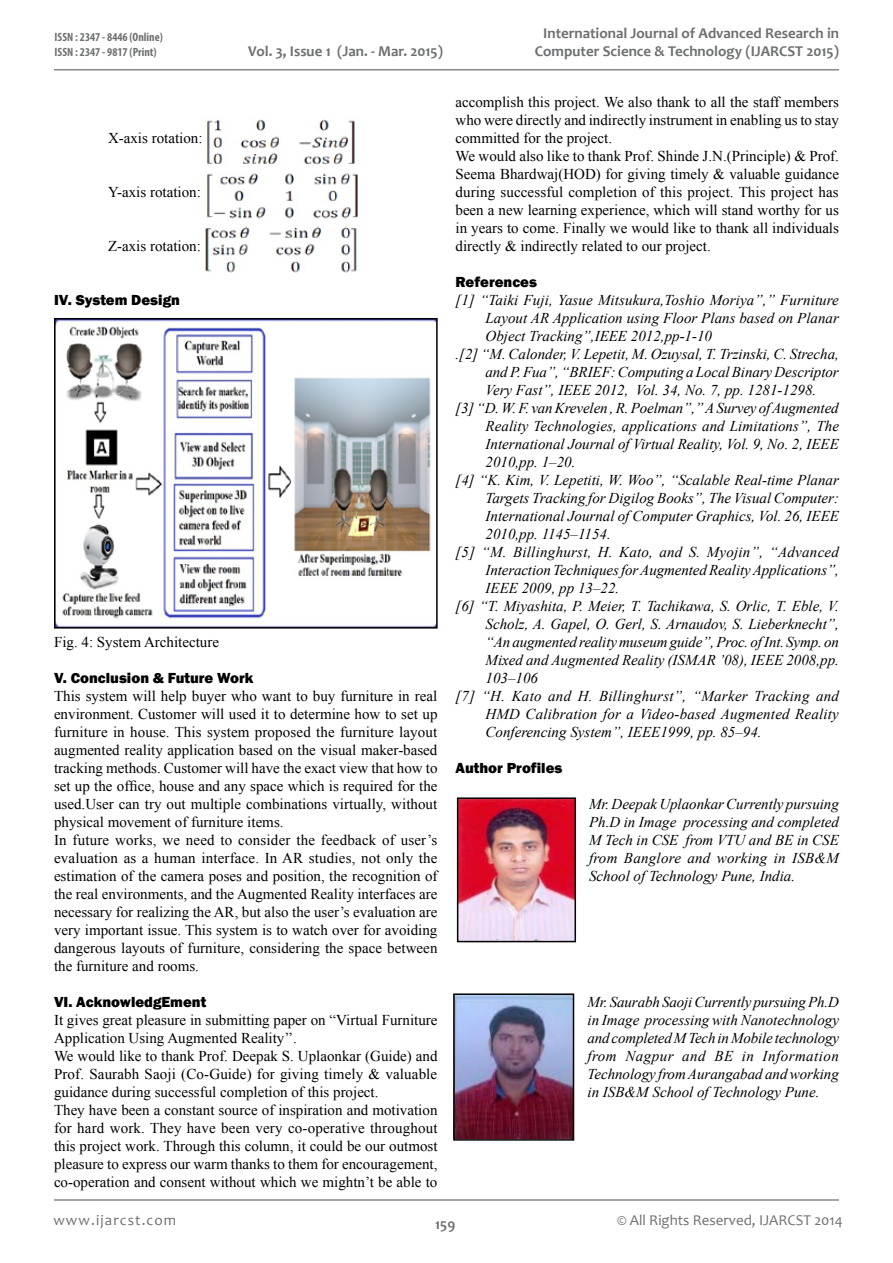
<style>
.page{position:relative;width:893px;height:1263px;background:#fff}
.page>*{position:absolute;margin:0;border:0;box-sizing:border-box;transform-origin:0 0}
.t1{font:15px/18px "Times New Roman";color:#000}
.t2{font:italic 15px/18px "Times New Roman";color:#000;text-align:justify}
.t3{font:700 15px/18px "Candara";color:#6d6f71;text-align:center}
.t4{font:800 15px "Franklin Gothic";color:#000}
.t5{font:italic 15px "Times New Roman";letter-spacing:.02em;color:#000}
.t6{font:15px "Candara";color:#6d6f71}
.t7{font:15px "Candara";letter-spacing:.075em;color:#6d6f71}
.t8{font:700 condensed 12px/14.4px "Myriad Pro";color:#6d6f71}
</style>
<div class="page">
<hr style="left:54px;top:69px;width:785px;height:2px;background:#86888b">
<hr style="left:54px;top:1199px;width:785px;height:2px;background:#86888b">
<img style="left:205px;top:119px;width:153px;height:154px">
<img style="left:57px;top:321px;width:378px;height:304px">
<div style="left:54px;top:318px;width:384px;height:310px;border:2px solid #000"></div>
<img style="left:460px;top:800px;width:113px;height:139px">
<div style="left:457px;top:797px;width:119px;height:145px;border:2px solid #000"></div>
<img style="left:456px;top:996px;width:115px;height:142px">
<div style="left:453px;top:993px;width:121px;height:148px;border:2px solid #000"></div>
<p class="t8" style="left:55px;top:30px;width:110px">ISSN : 2347 - 8446 (Online)<br>ISSN : 2347 - 9817 (Print)</p>
<p class="t3" style="left:248px;top:42px;width:196px">Vol. 3, Issue 1 (Jan. - Mar. 2015)</p>
<p class="t3" style="left:535px;top:24px;width:306px">International Journal of Advanced Research in<br>Computer Science &amp; Technology (IJARCST 2015)</p>
<p class="t1" style="left:108px;top:128px;width:96px">X-axis rotation:</p>
<p class="t1" style="left:108px;top:182px;width:94px">Y-axis rotation:</p>
<p class="t1" style="left:108px;top:236px;width:94px">Z-axis rotation:</p>
<p class="t4" style="left:54px;top:290px;width:128px">IV. System Design</p>
<p class="t1" style="left:54px;top:632px;width:166px">Fig. 4: System Architecture</p>
<p class="t4" style="left:54px;top:668px;width:201px">V. Conclusion &amp; Future Work</p>
<p class="t1" style="left:54px;top:686px;width:385px">This system will help buyer who want to buy furniture in real environment. Customer will used it to determine how to set up furniture in house. This system proposed the furniture layout augmented reality application based on the visual maker-based tracking methods. Customer will have the exact view that how to set up the office, house and any space which is required for the used.User can try out multiple combinations virtually, without physical movement of furniture items.<br>In future works, we need to consider the feedback of user’s evaluation as a human interface. In AR studies, not only the estimation of the camera poses and position, the recognition of the real environments, and the Augmented Reality interfaces are necessary for realizing the AR, but also the user’s evaluation are very important issue. This system is to watch over for avoiding dangerous layouts of furniture, considering the space between the furniture and rooms.</p>
<p class="t4" style="left:54px;top:992px;width:154px">VI. AcknowledgEment</p>
<p class="t1" style="left:54px;top:1010px;width:385px">It gives great pleasure in submitting paper on “Virtual Furniture Application Using Augmented Reality’’.<br>We would like to thank Prof. Deepak S. Uplaonkar (Guide) and Prof. Saurabh Saoji (Co-Guide) for giving timely &amp; valuable guidance during successful completion of this project.<br>They have been a constant source of inspiration and motivation for hard work. They have been very co-operative throughout this project work. Through this column, it could be our outmost pleasure to express our warm thanks to them for encouragement, co-operation and consent without which we mightn’t be able to</p>
<p class="t1" style="left:455px;top:92px;width:385px">accomplish this project. We also thank to all the staff members who were directly and indirectly instrument in enabling us to stay committed for the project.<br>We would also like to thank Prof. Shinde J.N.(Principle) &amp; Prof.<br>Seema Bhardwaj(HOD) for giving timely &amp; valuable guidance during successful completion of this project. This project has been a new learning experience, which will stand worthy for us in years to come. Finally we would like to thank all individuals directly &amp; indirectly related to our project.</p>
<p class="t4" style="left:455px;top:272px;width:83px">References</p>
<p class="t2" style="left:455px;top:290px;width:385px">[1] “Taiki Fuji, Yasue Mitsukura,Toshio Moriya”,” Furniture</p>
<p class="t2" style="left:485px;top:308px;width:355px">Layout AR Application using Floor Plans based on Planar</p>
<p class="t2" style="left:485px;top:326px;width:228px">Object Tracking”,IEEE 2012,pp-1-10</p>
<p class="t2" style="left:455px;top:344px;width:385px">.[2] “M. Calonder, V. Lepetit, M. Ozuysal, T. Trzinski, C. Strecha,</p>
<p class="t2" style="left:485px;top:362px;width:355px">and P. Fua”, “BRIEF: Computing a Local Binary Descriptor</p>
<p class="t2" style="left:485px;top:380px;width:332px">Very Fast”, IEEE 2012, Vol. 34, No. 7, pp. 1281-1298.</p>
<p class="t2" style="left:455px;top:398px;width:385px">[3] “D. W. F. van Krevelen , R. Poelman”,” A Survey of Augmented</p>
<p class="t2" style="left:485px;top:416px;width:355px">Reality Technologies, applications and Limitations”, The</p>
<p class="t2" style="left:485px;top:434px;width:355px">International Journal of Virtual Reality, Vol. 9, No. 2, IEEE</p>
<p class="t2" style="left:485px;top:452px;width:91px">2010,pp. 1–20.</p>
<p class="t2" style="left:455px;top:470px;width:385px">[4] “K. Kim, V. Lepetiti, W. Woo”, “Scalable Real-time Planar</p>
<p class="t2" style="left:485px;top:488px;width:355px">Targets Tracking for Digilog Books”, The Visual Computer:</p>
<p class="t2" style="left:485px;top:506px;width:355px">International Journal of Computer Graphics, Vol. 26, IEEE</p>
<p class="t2" style="left:485px;top:524px;width:127px">2010,pp. 1145–1154.</p>
<p class="t2" style="left:455px;top:542px;width:385px">[5] “M. Billinghurst, H. Kato, and S. Myojin”, “Advanced</p>
<p class="t2" style="left:485px;top:560px;width:355px">Interaction Techniques for Augmented Reality Applications”,</p>
<p class="t2" style="left:485px;top:578px;width:135px">IEEE 2009, pp 13–22.</p>
<p class="t2" style="left:455px;top:596px;width:385px">[6] “T. Miyashita, P. Meier, T. Tachikawa, S. Orlic, T. Eble, V.</p>
<p class="t2" style="left:485px;top:614px;width:355px">Scholz, A. Gapel, O. Gerl, S. Arnaudov, S. Lieberknecht”,</p>
<p class="t2" style="left:485px;top:632px;width:355px">“An augmented reality museum guide”, Proc. of Int. Symp. on</p>
<p class="t2" style="left:485px;top:650px;width:355px">Mixed and Augmented Reality (ISMAR ’08), IEEE 2008,pp.</p>
<p class="t2" style="left:485px;top:668px;width:54px">103–106</p>
<p class="t5" style="left:455px;top:685px;width:385px">[7] “H. Kato and H. Billinghurst”, “Marker Tracking and</p>
<p class="t2" style="left:485px;top:704px;width:355px">HMD Calibration for a Video-based Augmented Reality</p>
<p class="t2" style="left:485px;top:722px;width:278px">Conferencing System”, IEEE1999, pp. 85–94.</p>
<p class="t4" style="left:455px;top:758px;width:108px">Author Profiles</p>
<p class="t2" style="left:589px;top:794px;width:251px">Mr. Deepak Uplaonkar Currently pursuing Ph.D in Image processing and completed M Tech in CSE from VTU and BE in CSE from Banglore and working in ISB&amp;M School of Technology Pune, India.</p>
<p class="t2" style="left:587px;top:992px;width:253px">Mr. Saurabh Saoji Currently pursuing Ph.D in Image processing with Nanotechnology and completed M Tech in Mobile technology from Nagpur and BE in Information Technology from Aurangabad and working in ISB&amp;M School of Technology Pune.</p>
<p class="t7" style="left:53px;top:1210px;width:124px">www.ijarcst.com</p>
<p class="t6" style="left:617px;top:1210px;width:227px">© All Rights Reserved, IJARCST 2014</p>
<p class="t3" style="left:435px;top:1215px;width:22px">159</p>
</div>
